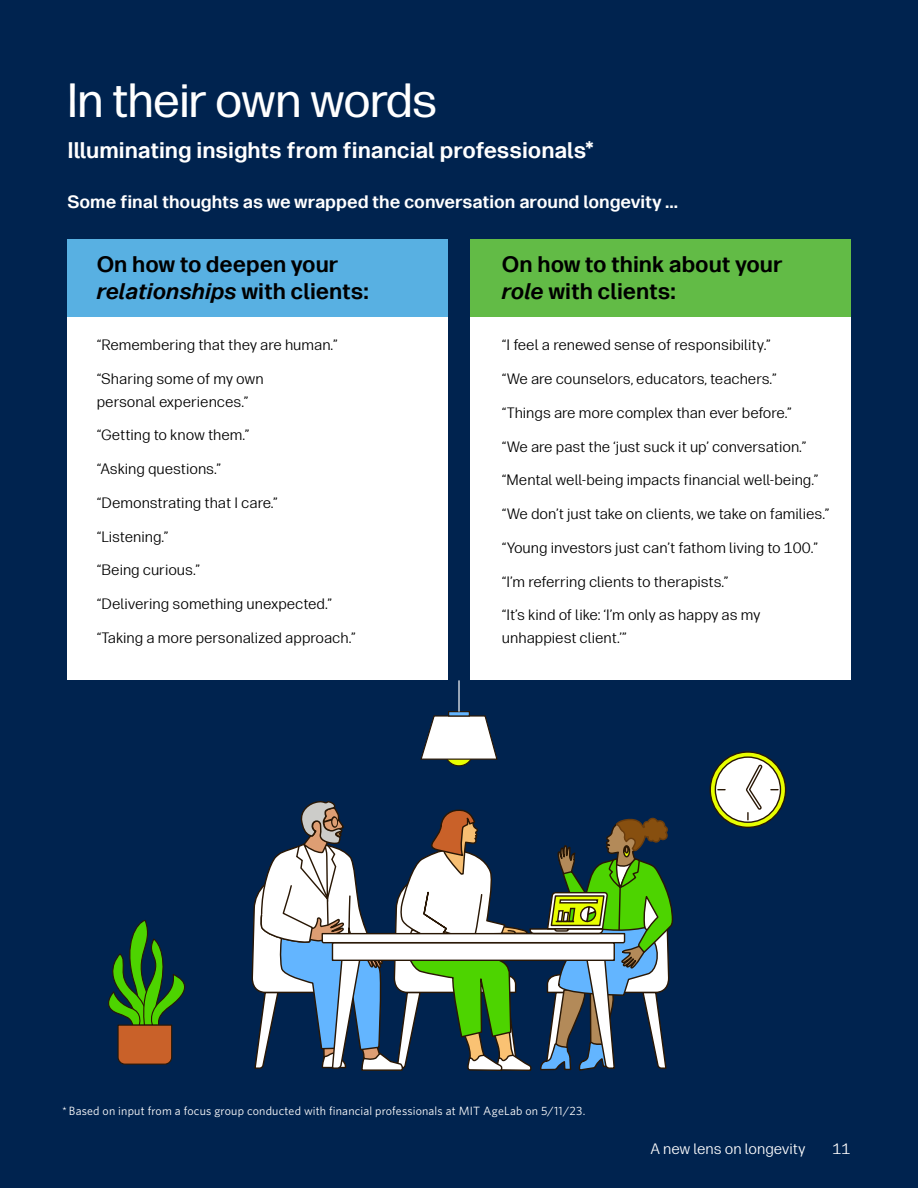
<style>
.page{position:relative;width:918px;height:1188px;background:#00234f}
.page>*{position:absolute;margin:0;border:0;box-sizing:border-box;transform-origin:0 0}
.TA_Page_heading_1_32pt_-_Regular{font:48px "Forever Forma Heading";color:#fff}
.TA_Subhead_3_15pt{font:700 22.5px/27px "Forever Forma Body Text";color:#000}
.TA_Subhead_3_15pt-2{font:700 22.5px "Forever Forma Body Text";color:#fff}
.TA_Intro_2_12pt{font:700 18px "Forever Forma Body Text";color:#fff}
.TA_Body_copy_10pt{font:15px/22.5px "Forever Forma Body Text";color:#000}
.t1{font:15px "Forever Forma Body Text";color:#fff}
.TA_Footnote{font:12px "Whitney";letter-spacing:.015em;color:#fff}
.s1{font-style:italic}
</style>
<div class="page">
<div style="left:68px;top:239px;width:380px;height:79px;background:#58b0e2"></div>
<div style="left:68px;top:318px;width:380px;height:362px;background:#fff"></div>
<div style="left:470px;top:239px;width:380px;height:79px;background:#62bb46"></div>
<div style="left:470px;top:318px;width:380px;height:362px;background:#fff"></div>
<svg style="left:108px;top:920px;width:77px;height:145px"></svg>
<svg style="left:710px;top:752px;width:76px;height:75px"></svg>
<div style="left:710px;top:751px;width:76px;height:77px;border:1px solid #291705;border-radius:50%"></div>
<svg style="left:715px;top:757px;width:65px;height:65px"></svg>
<div style="left:715px;top:756px;width:66px;height:67px;border:1px solid #291705;border-radius:50%"></div>
<svg style="left:716px;top:765px;width:63px;height:56px;background:#dfe0cc"></svg>
<svg style="left:251px;top:715px;width:423px;height:356px"></svg>
<svg style="left:448px;top:711px;width:22px;height:6px"></svg>
<hr style="left:458px;top:680px;width:2px;height:32px;background:#fff">
<h2 class="TA_Page_heading_1_32pt_-_Regular" style="left:68px;top:67px;width:371px">In their own words</h2>
<h5 class="TA_Subhead_3_15pt-2" style="left:68px;top:133px;width:528px">Illuminating insights from financial professionals*</h5>
<h5 class="TA_Intro_2_12pt" style="left:68px;top:188px;width:612px">Some final thoughts as we wrapped the conversation around longevity ...</h5>
<h5 class="TA_Subhead_3_15pt" style="left:97px;top:249px;width:274px">On how to deepen your <span class="s1">relationships</span> with clients:</h5>
<p class="TA_Body_copy_10pt" style="left:97px;top:333px;width:242px">“Remembering that they are human.”</p>
<p class="TA_Body_copy_10pt" style="left:97px;top:367px;width:168px">“Sharing some of my own personal experiences.”</p>
<p class="TA_Body_copy_10pt" style="left:97px;top:423px;width:154px">“Getting to know them.”</p>
<p class="TA_Body_copy_10pt" style="left:97px;top:457px;width:126px">“Asking questions.”</p>
<p class="TA_Body_copy_10pt" style="left:97px;top:490px;width:183px">“Demonstrating that I care.”</p>
<p class="TA_Body_copy_10pt" style="left:97px;top:524px;width:73px">“Listening.”</p>
<p class="TA_Body_copy_10pt" style="left:97px;top:558px;width:105px">“Being curious.”</p>
<p class="TA_Body_copy_10pt" style="left:97px;top:592px;width:237px">“Delivering something unexpected.”</p>
<p class="TA_Body_copy_10pt" style="left:97px;top:625px;width:261px">“Taking a more personalized approach.”</p>
<h5 class="TA_Subhead_3_15pt" style="left:502px;top:249px;width:282px">On how to think about your <span class="s1">role</span> with clients:</h5>
<p class="TA_Body_copy_10pt" style="left:502px;top:333px;width:270px">“I feel a renewed sense of responsibility.”</p>
<p class="TA_Body_copy_10pt" style="left:502px;top:367px;width:276px">“We are counselors, educators, teachers.”</p>
<p class="TA_Body_copy_10pt" style="left:502px;top:400px;width:291px">“Things are more complex than ever before.”</p>
<p class="TA_Body_copy_10pt" style="left:502px;top:434px;width:306px">“We are past the ‘just suck it up’ conversation.”</p>
<p class="TA_Body_copy_10pt" style="left:502px;top:468px;width:318px">“Mental well-being impacts financial well-being.”</p>
<p class="TA_Body_copy_10pt" style="left:502px;top:502px;width:329px">“We don’t just take on clients, we take on families.”</p>
<p class="TA_Body_copy_10pt" style="left:502px;top:535px;width:318px">“Young investors just can’t fathom living to 100.”</p>
<p class="TA_Body_copy_10pt" style="left:502px;top:569px;width:228px">“I’m referring clients to therapists.”</p>
<p class="TA_Body_copy_10pt" style="left:502px;top:603px;width:260px">“It’s kind of like: ‘I’m only as happy as my unhappiest client.’”</p>
<p class="TA_Footnote" style="left:62px;top:1102px;width:525px">* Based on input from a focus group conducted with financial professionals at MIT AgeLab on 5/11/23.</p>
<p class="t1" style="left:650px;top:1139px;width:157px">A new lens on longevity</p>
<p class="t1" style="left:833px;top:1139px;width:19px">11</p>
</div>
